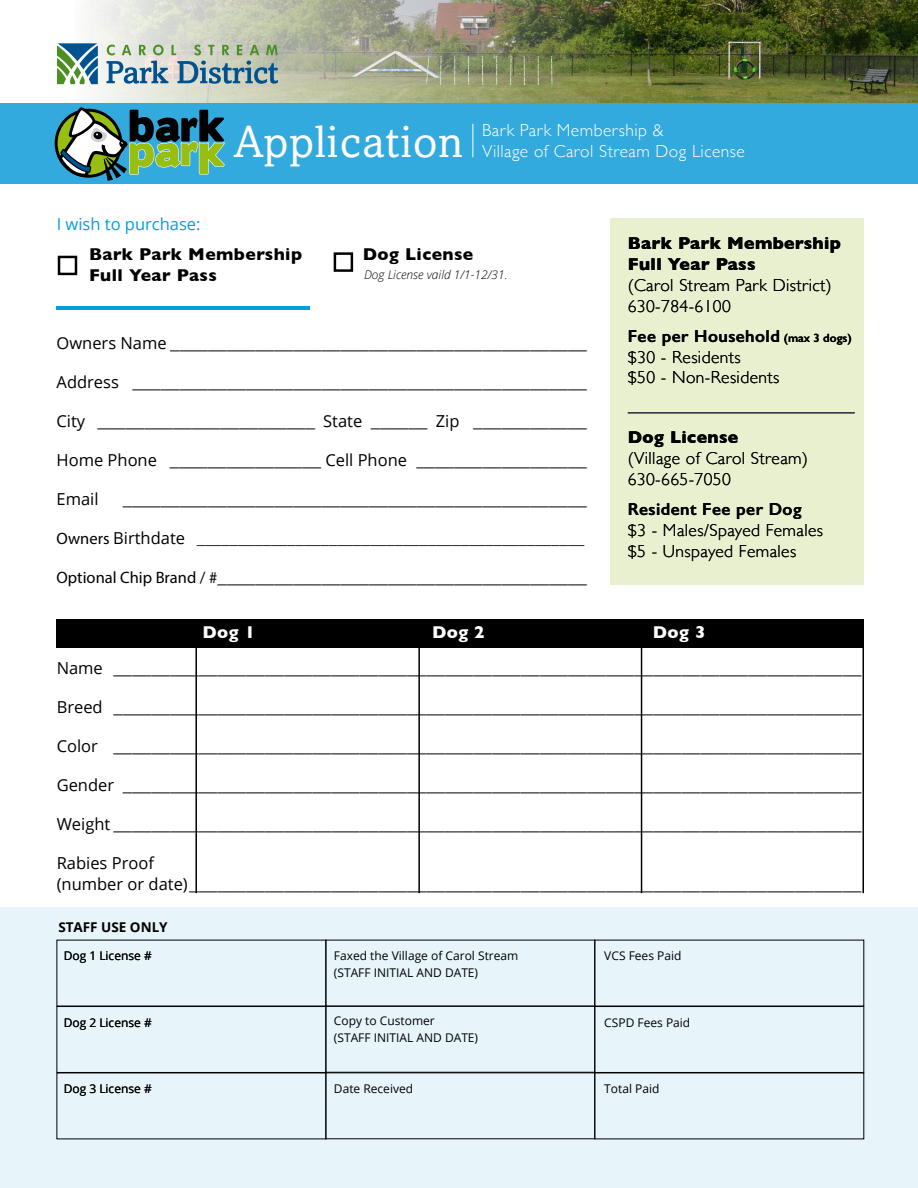
<style>
.page{position:relative;width:918px;height:1188px;background:#fff}
.page>*{position:absolute;margin:0;border:0;box-sizing:border-box;transform-origin:0 0}
.t1{font:45px "Amasis MT Pro";letter-spacing:.025em;color:#fff}
.t2{font:18.9px/39px "Myriad Pro";color:#000;text-align:justify}
.t3{font:300 17.4px/21px "Gill Sans";letter-spacing:.025em;color:#000}
.t4{font:700 17.4px/21px "Gill Sans";letter-spacing:.025em;color:#000}
.t5{font:300 17.4px "Gill Sans";letter-spacing:.025em;color:#fff}
.t6{font:600 17.4px "Gill Sans";letter-spacing:.025em;color:#000}
.t7{font:700 17.4px "Gill Sans";letter-spacing:.025em;color:#fff}
.t8{font:16.5px "Myriad Pro";color:#000}
.t9{font:16.5px "Open Sans";color:#000}
.t10{font:16.5px "Open Sans";color:#009ee0}
.t11{font:700 13.5px "Open Sans";color:#000}
.t12{font:12px/16.5px "Open Sans";color:#000}
.t13{font:italic 300 12px "Open Sans";color:#000}
.s1{font-family:"Open Sans";font-size:16.5px}
.s2{font-family:"Open Sans"}
.s3{font-size:16.5px}
.s4{font-weight:600}
.s5{font-weight:600;font-size:12px}
</style>
<div class="page">
<img style="left:80px;top:0;width:838px;height:103px">
<div style="left:0;top:103px;width:918px;height:81px;background:#3ad"></div>
<hr style="left:472px;top:124px;width:1px;height:33px;background:#fff">
<svg style="left:57px;top:43px;width:41px;height:41px"></svg>
<svg style="left:74px;top:67px;width:7px;height:12px"></svg>
<svg style="left:107px;top:45px;width:171px;height:39px;background:#9eb5b3"></svg>
<div style="left:611px;top:219px;width:253px;height:366px;background:#e8f0cf"></div>
<div style="left:58px;top:256px;width:19px;height:19px;border:2px solid #000"></div>
<div style="left:334px;top:252px;width:19px;height:20px;border:2px solid #000"></div>
<hr style="left:57px;top:306px;width:253px;height:3px;background:#009ee0">
<hr style="left:628px;top:412px;width:227px;height:1px;background:#302e3c">
<div style="left:57px;top:619px;width:807px;height:28px;background:#000"></div>
<hr style="left:862px;top:632px;width:2px;height:261px;background:#000">
<hr style="left:641px;top:632px;width:1px;height:261px;background:#000">
<hr style="left:418px;top:632px;width:2px;height:261px;background:#000">
<hr style="left:195px;top:632px;width:2px;height:261px;background:#000">
<div style="left:0;top:907px;width:918px;height:281px;background:#e7f5fb"></div>
<svg style="left:54px;top:107px;width:171px;height:74px"></svg>
<div style="left:595px;top:1006px;width:269px;height:67px;border:1px solid #000"></div>
<div style="left:57px;top:1006px;width:269px;height:67px;border:1px solid #000"></div>
<div style="left:326px;top:1006px;width:269px;height:66px;border:1px solid #000"></div>
<p class="t10" style="left:57px;top:213px;width:145px">I wish to purchase:</p>
<h1 class="t1" style="left:234px;top:116px;width:231px">Application</h1>
<p class="t5" style="left:482px;top:117px;width:183px">Bark Park Membership &amp;</p>
<p class="t5" style="left:482px;top:137px;width:264px">Village of Carol Stream Dog License</p>
<p class="t4" style="left:89px;top:244px;width:215px">Bark Park Membership<br>Full Year Pass</p>
<p class="t4" style="left:363px;top:244px;width:112px">Dog License</p>
<p class="t13" style="left:364px;top:266px;width:145px">Dog License vaild 1/1-12/31.</p>
<p class="t2" style="left:57px;top:323px;width:532px"><span class="s1">Owners Name</span> ____________________________________________ <span class="s1">Address</span> ________________________________________________ <span class="s1">City</span> _______________________ <span class="s1">State</span> ______ <span class="s1">Zip</span> ____________ <span class="s1">Home Phone</span> ________________ <span class="s1">Cell Phone</span> __________________</p>
<p class="t9" style="left:57px;top:487px;width:44px">Email</p>
<p class="t2" style="left:123px;top:479px;width:466px">_________________________________________________</p>
<p class="t8" style="left:57px;top:528px;width:529px">Owners <span class="s2">Birthdate</span> _______________________________________________</p>
<p class="t2" style="left:57px;top:557px;width:532px"><span class="s3">Optional Chip Brand / #</span>_______________________________________</p>
<p class="t4" style="left:628px;top:232px;width:215px">Bark Park Membership<br>Full Year Pass</p>
<p class="t3" style="left:628px;top:274px;width:206px">(Carol Stream Park District)<br>630-784-6100</p>
<p class="t3" style="left:628px;top:325px;width:225px"><span class="s4">Fee per Household</span> <span class="s5">(max 3 dogs) </span>$30 - Residents<br>$50 - Non-Residents</p>
<p class="t4" style="left:628px;top:427px;width:112px">Dog License</p>
<p class="t3" style="left:628px;top:447px;width:182px">(Village of Carol Stream)<br>630-665-7050</p>
<p class="t6" style="left:628px;top:499px;width:175px">Resident Fee per Dog</p>
<p class="t3" style="left:628px;top:519px;width:197px">$3 - Males/Spayed Females $5 - Unspayed Females</p>
<p class="t7" style="left:202px;top:619px;width:54px">Dog 1</p>
<p class="t7" style="left:432px;top:619px;width:54px">Dog 2</p>
<p class="t7" style="left:653px;top:619px;width:54px">Dog 3</p>
<p class="t2" style="left:57px;top:648px;width:807px"><span class="s1">Name</span> _______________________________________________________________________________ <span class="s1">Breed</span> _______________________________________________________________________________ <span class="s1">Color</span> _______________________________________________________________________________ <span class="s1">Gender</span> ______________________________________________________________________________ <span class="s1">Weight</span> _______________________________________________________________________________</p>
<p class="t9" style="left:57px;top:852px;width:99px">Rabies Proof</p>
<p class="t2" style="left:57px;top:864px;width:807px"><span class="s1">(number or date)</span>_______________________________________________________________________</p>
<p class="t11" style="left:58px;top:917px;width:111px">STAFF USE ONLY</p>
<p class="t12" style="left:64px;top:948px;width:90px">Dog 1 License #</p>
<p class="t12" style="left:64px;top:1014px;width:90px">Dog 2 License #</p>
<p class="t12" style="left:334px;top:947px;width:186px">Faxed the Village of Carol Stream (STAFF INITIAL AND DATE)</p>
<p class="t12" style="left:334px;top:1013px;width:146px">Copy to Customer<br>(STAFF INITIAL AND DATE)</p>
<p class="t12" style="left:604px;top:948px;width:79px">VCS Fees Paid</p>
<p class="t12" style="left:604px;top:1014px;width:88px">CSPD Fees Paid</p>
<p class="t12" style="left:64px;top:1080px;width:90px">Dog 3 License #</p>
<p class="t12" style="left:334px;top:1080px;width:81px">Date Received</p>
<p class="t12" style="left:604px;top:1080px;width:57px">Total Paid</p>
</div>
